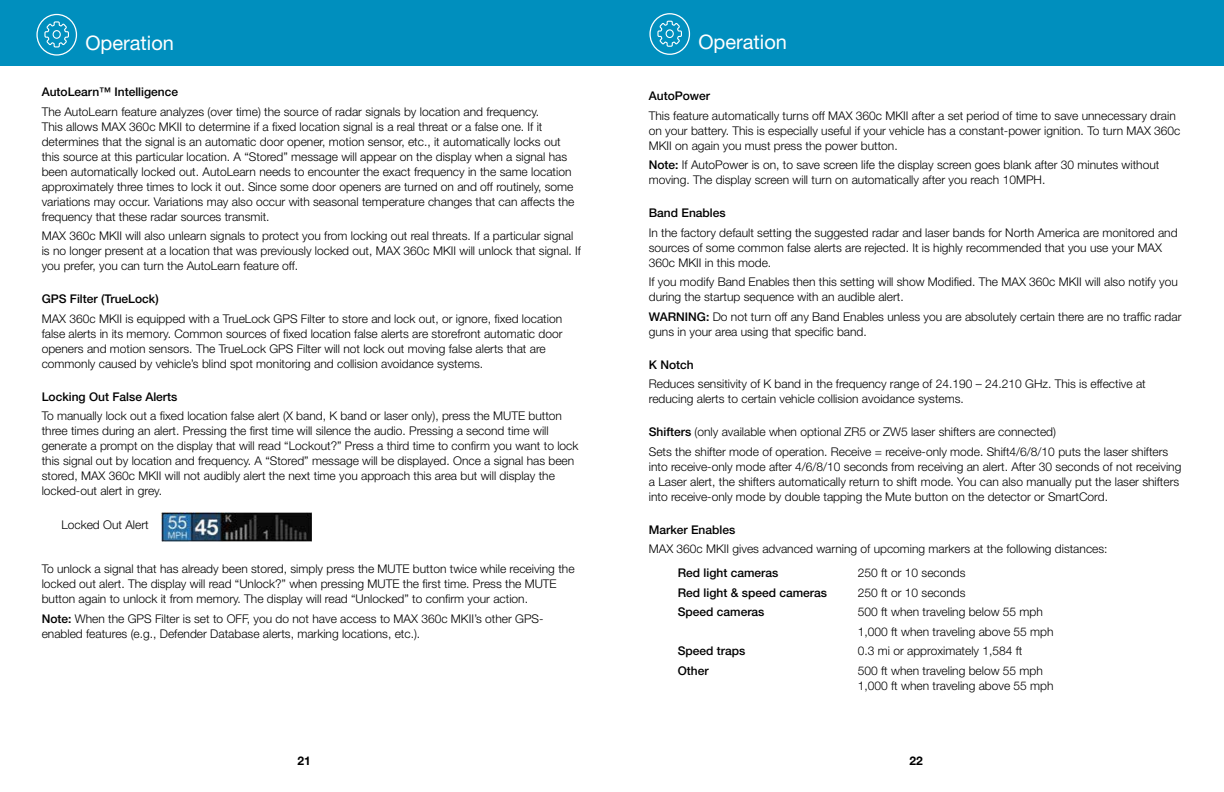
<style>
.page{position:relative;width:1224px;height:792px;background:#fff}
.page>*{position:absolute;margin:0;border:0;box-sizing:border-box;transform-origin:0 0}
.t1{font:20px "Helvetica Neue LT Std";color:#fff}
.t2{font:300 12px/15px "Helvetica Neue LT Std";color:#000}
.t3{font:500 12px "Helvetica Neue LT Std";color:#000}
.t4{font:700 12px "Helvetica Neue LT Std";color:#000}
.s1{font-weight:500}
</style>
<div class="page">
<div style="left:0;top:0;width:1224px;height:65px;background:#008fbe"></div>
<svg style="left:37px;top:14px;width:39px;height:41px"></svg>
<div style="left:36px;top:14px;width:41px;height:42px;border:1px solid #fff;border-radius:50%"></div>
<svg style="left:44px;top:21px;width:26px;height:27px"></svg>
<div style="left:53px;top:30px;width:8px;height:9px;border:1px solid #fff;border-radius:50%"></div>
<svg style="left:650px;top:14px;width:39px;height:40px"></svg>
<div style="left:649px;top:13px;width:41px;height:42px;border:1px solid #fff;border-radius:50%"></div>
<svg style="left:657px;top:20px;width:26px;height:27px"></svg>
<div style="left:666px;top:29px;width:8px;height:9px;border:1px solid #fff;border-radius:50%"></div>
<img style="left:162px;top:513px;width:149px;height:28px">
<h1 class="t1" style="left:85px;top:31px;width:90px">Operation</h1>
<h1 class="t1" style="left:698px;top:30px;width:90px">Operation</h1>
<p class="t3" style="left:42px;top:85px;width:138px">AutoLearn™ Intelligence</p>
<p class="t2" style="left:42px;top:104px;width:534px">The AutoLearn feature analyzes (over time) the source of radar signals by location and frequency.<br>This allows MAX 360c MKII to determine if a fixed location signal is a real threat or a false one. If it determines that the signal is an automatic door opener, motion sensor, etc., it automatically locks out this source at this particular location. A “Stored” message will appear on the display when a signal has been automatically locked out. AutoLearn needs to encounter the exact frequency in the same location approximately three times to lock it out. Since some door openers are turned on and off routinely, some variations may occur. Variations may also occur with seasonal temperature changes that can affects the frequency that these radar sources transmit.</p>
<p class="t2" style="left:42px;top:228px;width:541px">MAX 360c MKII will also unlearn signals to protect you from locking out real threats. If a particular signal is no longer present at a location that was previously locked out, MAX 360c MKII will unlock that signal. If you prefer, you can turn the AutoLearn feature off.</p>
<p class="t3" style="left:42px;top:292px;width:118px">GPS Filter (TrueLock)</p>
<p class="t2" style="left:42px;top:311px;width:522px">MAX 360c MKII is equipped with a TrueLock GPS Filter to store and lock out, or ignore, fixed location false alerts in its memory. Common sources of fixed location false alerts are storefront automatic door openers and motion sensors. The TrueLock GPS Filter will not lock out moving false alerts that are commonly caused by vehicle’s blind spot monitoring and collision avoidance systems.</p>
<p class="t3" style="left:42px;top:389px;width:137px">Locking Out False Alerts</p>
<p class="t2" style="left:42px;top:408px;width:538px">To manually lock out a fixed location false alert (X band, K band or laser only), press the MUTE button three times during an alert. Pressing the first time will silence the audio. Pressing a second time will generate a prompt on the display that will read “Lockout?” Press a third time to confirm you want to lock this signal out by location and frequency. A “Stored” message will be displayed. Once a signal has been stored, MAX 360c MKII will not audibly alert the next time you approach this area but will display the locked-out alert in grey.</p>
<p class="t2" style="left:61px;top:517px;width:89px">Locked Out Alert</p>
<p class="t2" style="left:42px;top:561px;width:534px">To unlock a signal that has already been stored, simply press the MUTE button twice while receiving the locked out alert. The display will read “Unlock?” when pressing MUTE the first time. Press the MUTE button again to unlock it from memory. The display will read “Unlocked” to confirm your action.</p>
<p class="t2" style="left:42px;top:611px;width:503px"><span class="s1">Note:</span> When the GPS Filter is set to OFF, you do not have access to MAX 360c MKII’s other GPS&shy;enabled features (e.g., Defender Database alerts, marking locations, etc.).</p>
<p class="t3" style="left:649px;top:89px;width:63px">AutoPower</p>
<p class="t2" style="left:649px;top:107px;width:533px">This feature automatically turns off MAX 360c MKII after a set period of time to save unnecessary drain on your battery. This is especially useful if your vehicle has a constant-power ignition. To turn MAX 360c<br>MKII on again you must press the power button.</p>
<p class="t2" style="left:649px;top:157px;width:512px"><span class="s1">Note:</span> If AutoPower is on, to save screen life the display screen goes blank after 30 minutes without moving. The display screen will turn on automatically after you reach 10MPH.</p>
<p class="t3" style="left:649px;top:206px;width:78px">Band Enables</p>
<p class="t2" style="left:649px;top:224px;width:530px">In the factory default setting the suggested radar and laser bands for North America are monitored and sources of some common false alerts are rejected. It is highly recommended that you use your MAX<br>360c MKII in this mode.</p>
<p class="t2" style="left:649px;top:274px;width:531px">If you modify Band Enables then this setting will show Modified. The MAX 360c MKII will also notify you during the startup sequence with an audible alert.</p>
<p class="t2" style="left:649px;top:308px;width:534px"><span class="s1">WARNING:</span> Do not turn off any Band Enables unless you are absolutely certain there are no traffic radar guns in your area using that specific band.</p>
<p class="t3" style="left:649px;top:357px;width:46px">K Notch</p>
<p class="t2" style="left:649px;top:376px;width:499px">Reduces sensitivity of K band in the frequency range of 24.190 – 24.210 GHz. This is effective at reducing alerts to certain vehicle collision avoidance systems.</p>
<p class="t2" style="left:649px;top:422px;width:521px;line-height:19.5px"><span class="s1">Shifters</span> (only available when optional ZR5 or ZW5 laser shifters are connected)<br>Sets the shifter mode of operation. Receive = receive-only mode. Shift4/6/8/10 puts the laser shifters</p>
<p class="t2" style="left:649px;top:458px;width:534px">into receive-only mode after 4/6/8/10 seconds from receiving an alert. After 30 seconds of not receiving a Laser alert, the shifters automatically return to shift mode. You can also manually put the laser shifters into receive-only mode by double tapping the Mute button on the detector or SmartCord.</p>
<p class="t3" style="left:649px;top:522px;width:88px">Marker Enables</p>
<p class="t2" style="left:649px;top:541px;width:460px">MAX 360c MKII gives advanced warning of upcoming markers at the following distances:</p>
<p class="t3" style="left:678px;top:566px;width:102px">Red light cameras</p>
<p class="t2" style="left:858px;top:565px;width:109px">250 ft or 10 seconds</p>
<p class="t3" style="left:678px;top:585px;width:151px">Red light &amp; speed cameras</p>
<p class="t2" style="left:858px;top:584px;width:109px">250 ft or 10 seconds</p>
<p class="t3" style="left:678px;top:605px;width:88px">Speed cameras</p>
<p class="t2" style="left:858px;top:602px;width:197px;line-height:19.5px">500 ft when traveling below 55 mph<br>1,000 ft when traveling above 55 mph</p>
<p class="t3" style="left:678px;top:644px;width:69px">Speed traps</p>
<p class="t2" style="left:858px;top:643px;width:166px">0.3 mi or approximately 1,584 ft</p>
<p class="t3" style="left:678px;top:663px;width:32px">Other</p>
<p class="t2" style="left:858px;top:662px;width:197px">500 ft when traveling below 55 mph<br>1,000 ft when traveling above 55 mph</p>
<p class="t4" style="left:298px;top:753px;width:15px">21</p>
<p class="t4" style="left:910px;top:753px;width:15px">22</p>
</div>
